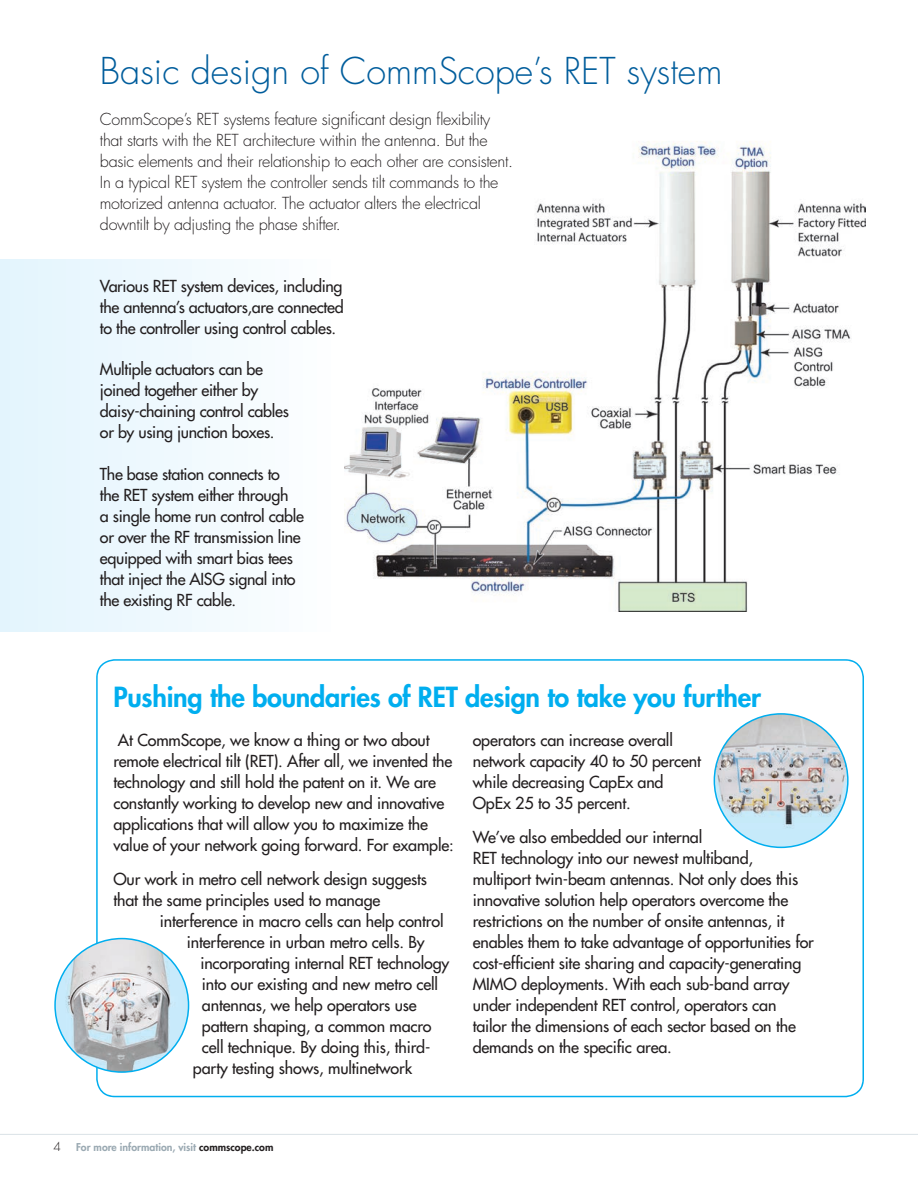
<style>
.page{position:relative;width:918px;height:1188px;background:#fff}
.page>*{position:absolute;margin:0;border:0;box-sizing:border-box;transform-origin:0 0}
.t1{font:300 36px "Futura Std";color:#005d9c}
.t2{font:800 27px "Futura Std";letter-spacing:-.01em;color:#00aeef}
.t3{font:500 16.2px/21px "Futura Std";letter-spacing:-.01em;color:#231f20}
.t4{font:300 16.2px/21px "Futura Std";letter-spacing:-.02em;color:#231f20}
.t5{font:300 12px "Futura Std";color:#231f20}
.t6{font:800 10.5px "Futura Std";color:#9aa9b2}
.s1{color:#231f20}
</style>
<div class="page">
<hr style="left:0;top:1134px;width:918px;height:1px;background:#dae2e7">
<img style="left:345px;top:141px;width:521px;height:471px">
<div style="left:0;top:260px;width:343px;height:371px;background:linear-gradient(to right,#e2f4fd,#fdfeff)"></div>
<svg style="left:96px;top:659px;width:768px;height:438px"></svg>
<svg style="left:714px;top:714px;width:134px;height:133px"></svg>
<img style="left:725px;top:714px;width:83px;height:30px">
<img style="left:714px;top:744px;width:134px;height:86px">
<svg style="left:55px;top:939px;width:134px;height:133px;background:#ccd8de"></svg>
<img style="left:98px;top:974px;width:85px;height:97px">
<svg style="left:89px;top:1063px;width:9px;height:5px"></svg>
<img style="left:57px;top:1005px;width:33px;height:59px">
<h1 class="t1" style="left:100px;top:49px;width:624px">Basic design of CommScope’s RET system</h1>
<p class="t4" style="left:100px;top:109px;width:415px">CommScope’s RET systems feature significant design flexibility that starts with the RET architecture within the antenna. But the basic elements and their relationship to each other are consistent.<br>In a typical RET system the controller sends tilt commands to the motorized antenna actuator. The actuator alters the electrical downtilt by adjusting the phase shifter.</p>
<p class="t3" style="left:100px;top:276px;width:245px;text-align:justify">Various RET system devices, including the antenna’s actuators,are connected to the controller using control cables.</p>
<p class="t3" style="left:100px;top:359px;width:190px">Multiple actuators can be joined together either by daisy-chaining control cables or by using junction boxes.</p>
<p class="t3" style="left:100px;top:463px;width:205px">The base station connects to<br>the RET system either through<br>a single home run control cable or over the RF transmission line equipped with smart bias tees that inject the AISG signal into the existing RF cable.</p>
<h2 class="t2" style="left:113px;top:680px;width:649px">Pushing the boundaries of RET design to take you further</h2>
<p class="t3" style="left:113px;top:729px;width:342px">At CommScope, we know a thing or two about remote electrical tilt (RET). After all, we invented the technology and still hold the patent on it. We are constantly working to develop new and innovative applications that will allow you to maximize the value of your network going forward. For example:</p>
<p class="t3" style="left:113px;top:869px;width:315px">Our work in metro cell network design suggests that the same principles used to manage</p>
<p class="t3" style="left:160px;top:911px;width:285px;text-align:center">interference in macro cells can help control interference in urban metro cells. By</p>
<p class="t3" style="left:200px;top:953px;width:250px">incorporating internal RET technology</p>
<p class="t3" style="left:202px;top:974px;width:238px">into our existing and new metro cell</p>
<p class="t3" style="left:202px;top:995px;width:216px">antennas, we help operators use</p>
<p class="t3" style="left:202px;top:1016px;width:231px">pattern shaping, a common macro</p>
<p class="t3" style="left:202px;top:1037px;width:230px">cell technique. By doing this, third-</p>
<p class="t3" style="left:193px;top:1058px;width:221px">party testing shows, multinetwork</p>
<p class="t3" style="left:473px;top:729px;width:230px">operators can increase overall network capacity 40 to 50 percent while decreasing CapEx and<br>OpEx 25 to 35 percent.</p>
<p class="t3" style="left:473px;top:827px;width:343px">We’ve also embedded our internal<br>RET technology into our newest multiband, multiport twin-beam antennas. Not only does this innovative solution help operators overcome the restrictions on the number of onsite antennas, it enables them to take advantage of opportunities for cost-efficient site sharing and capacity-generating MIMO deployments. With each sub-band array under independent RET control, operators can tailor the dimensions of each sector based on the demands on the specific area.</p>
<p class="t5" style="left:53px;top:1140px;width:9px">4</p>
<p class="t6" style="left:76px;top:1140px;width:199px">For more information, visit <span class="s1">commscope.com</span></p>
</div>
